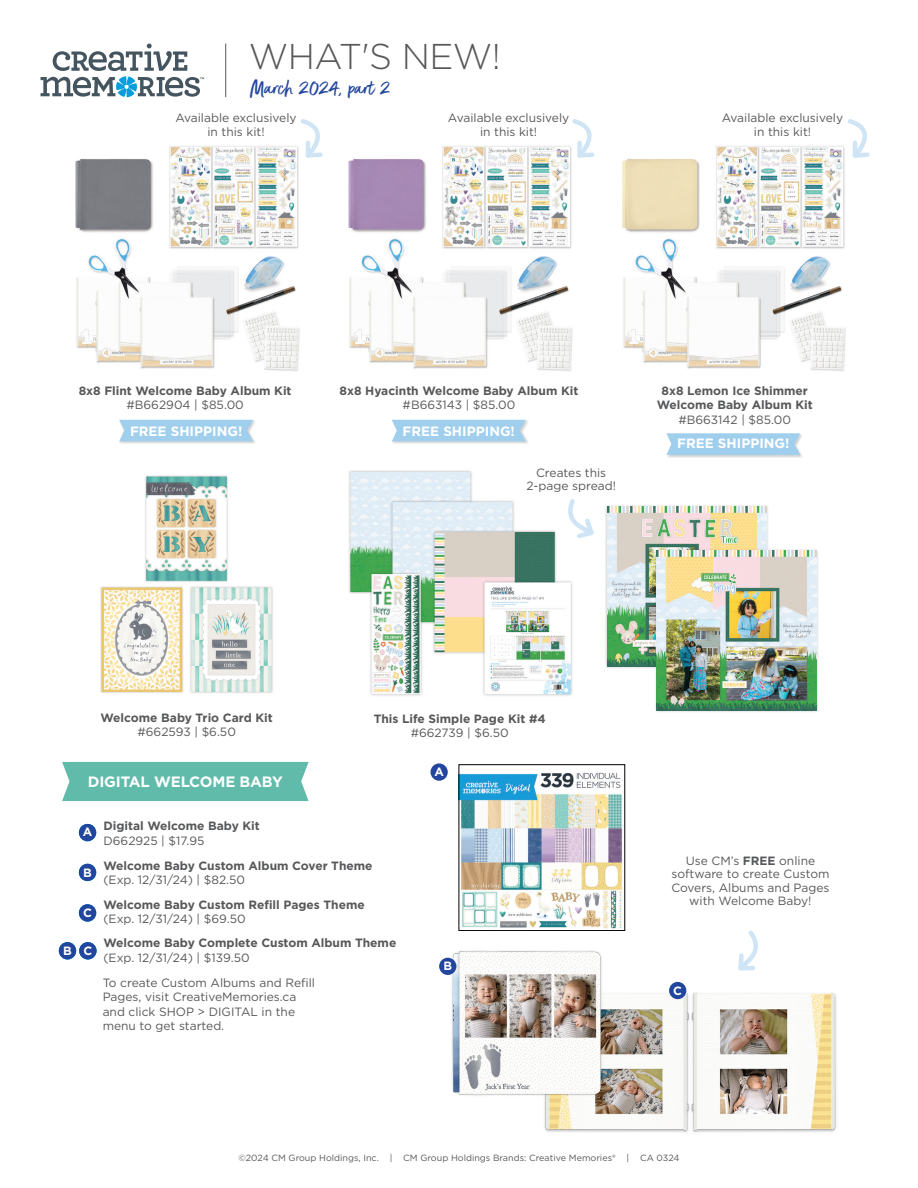
<style>
.page{position:relative;width:918px;height:1188px;background:#fff}
.page>*{position:absolute;margin:0;border:0;box-sizing:border-box;transform-origin:0 0}
.t1{font:300 35.85px "Gotham";letter-spacing:-.015em;color:#57585a}
.t2{font:24px "Better Times";color:#22469d}
.t3{font:700 15px "Gotham";letter-spacing:-.01em;color:#fff}
.t4{font:700 13.5px "Gotham";color:#fff}
.t5{font:700 12px/14.4px "Gotham";color:#57585a;text-align:center}
.t6{font:12px/13.5px "Gotham";color:#57585a;text-align:center}
.t7{font:700 12px "Gotham";color:#fff}
.t8{font:9px "Gotham";color:#57585a}
.s1{font-weight:400}
.s2{font-weight:700}
</style>
<div class="page">
<hr style="left:225px;top:44px;width:1px;height:53px;background:#57585a">
<svg style="left:41px;top:44px;width:163px;height:53px"></svg>
<img style="left:75px;top:146px;width:225px;height:225px">
<img style="left:349px;top:470px;width:224px;height:226px">
<img style="left:348px;top:146px;width:225px;height:225px">
<img style="left:622px;top:146px;width:224px;height:225px">
<div style="left:431px;top:763px;width:17px;height:18px;background:#22469d;border-radius:50%"></div>
<img style="left:461px;top:772px;width:161px;height:157px">
<img style="left:544px;top:991px;width:292px;height:142px">
<img style="left:439px;top:950px;width:173px;height:152px">
<div style="left:439px;top:958px;width:17px;height:17px;background:#22469d;border-radius:50%"></div>
<div style="left:669px;top:982px;width:17px;height:17px;background:#22469d;border-radius:50%"></div>
<svg style="left:738px;top:930px;width:20px;height:41px"></svg>
<svg style="left:297px;top:119px;width:26px;height:43px"></svg>
<svg style="left:569px;top:119px;width:26px;height:43px"></svg>
<svg style="left:844px;top:119px;width:26px;height:43px"></svg>
<div style="left:79px;top:864px;width:17px;height:17px;background:#22469d;border-radius:50%"></div>
<div style="left:79px;top:824px;width:17px;height:17px;background:#22469d;border-radius:50%"></div>
<div style="left:79px;top:942px;width:18px;height:17px;background:#22469d;border-radius:50%"></div>
<div style="left:59px;top:942px;width:17px;height:17px;background:#22469d;border-radius:50%"></div>
<div style="left:79px;top:904px;width:17px;height:18px;background:#22469d;border-radius:50%"></div>
<div style="left:62px;top:762px;width:247px;height:39px;background:#61bbab"></div>
<img style="left:100px;top:475px;width:173px;height:218px">
<div style="left:605px;top:504px;width:164px;height:165px;background:#231f20;opacity:.25"></div>
<img style="left:607px;top:507px;width:160px;height:159px">
<div style="left:654px;top:548px;width:165px;height:165px;background:#231f20;opacity:.25"></div>
<img style="left:657px;top:551px;width:159px;height:159px">
<svg style="left:565px;top:495px;width:29px;height:47px"></svg>
<div style="left:119px;top:419px;width:137px;height:26px;background:#231f20;opacity:.2"></div>
<div style="left:119px;top:420px;width:134px;height:21px;background:#a0cfee"></div>
<div style="left:391px;top:419px;width:138px;height:26px;background:#231f20;opacity:.2"></div>
<div style="left:392px;top:420px;width:134px;height:21px;background:#a0cfee"></div>
<div style="left:666px;top:433px;width:138px;height:25px;background:#231f20;opacity:.2"></div>
<svg style="left:666px;top:433px;width:134px;height:22px;background:#a4d1ee"></svg>
<p class="t1" style="left:249px;top:34px;width:254px">WHAT'S NEW!</p>
<p class="t2" style="left:250px;top:75px;width:142px">March 2024, part 2</p>
<p class="t6" style="left:175px;top:111px;width:123px">Available exclusively in this kit!</p>
<p class="t6" style="left:448px;top:111px;width:123px">Available exclusively in this kit!</p>
<p class="t6" style="left:722px;top:111px;width:123px">Available exclusively in this kit!</p>
<p class="t5" style="left:79px;top:383px;width:214px">8x8 Flint Welcome Baby Album Kit <span class="s1">#B662904 | $85.00</span></p>
<p class="t5" style="left:340px;top:383px;width:240px">8x8 Hyacinth Welcome Baby Album Kit <span class="s1">#B663143 | $85.00</span></p>
<p class="t4" style="left:130px;top:422px;width:114px">FREE SHIPPING!</p>
<p class="t4" style="left:403px;top:422px;width:114px">FREE SHIPPING!</p>
<p class="t6" style="left:526px;top:465px;width:91px">Creates this<br>2-page spread!</p>
<p class="t5" style="left:657px;top:383px;width:158px">8x8 Lemon Ice Shimmer<br>Welcome Baby Album Kit <span class="s1">#B663142 | $85.00</span></p>
<p class="t4" style="left:677px;top:434px;width:114px">FREE SHIPPING!</p>
<p class="t5" style="left:101px;top:710px;width:174px">Welcome Baby Trio Card Kit <span class="s1">#662593 | $6.50</span></p>
<p class="t5" style="left:374px;top:711px;width:173px">This Life Simple Page Kit #4 <span class="s1">#662739 | $6.50</span></p>
<p class="t3" style="left:88px;top:771px;width:197px">DIGITAL WELCOME BABY</p>
<p class="t7" style="left:83px;top:824px;width:11px">A</p>
<p class="t7" style="left:83px;top:864px;width:10px">B</p>
<p class="t7" style="left:83px;top:905px;width:10px">C</p>
<p class="t7" style="left:63px;top:942px;width:10px">B</p>
<p class="t7" style="left:83px;top:942px;width:10px">C</p>
<p class="t5" style="left:103px;top:819px;width:158px;text-align:left">Digital Welcome Baby Kit<br><span class="s1">D662925 | $17.95</span></p>
<p class="t5" style="left:103px;top:858px;width:271px;text-align:left">Welcome Baby Custom Album Cover Theme <span class="s1">(Exp. 12/31/24) | $82.50</span></p>
<p class="t5" style="left:103px;top:897px;width:263px;text-align:left">Welcome Baby Custom Refill Pages Theme <span class="s1">(Exp. 12/31/24) | $69.50</span></p>
<p class="t5" style="left:103px;top:936px;width:294px;text-align:left">Welcome Baby Complete Custom Album Theme <span class="s1">(Exp. 12/31/24) | $139.50</span></p>
<p class="t6" style="left:103px;top:975px;width:214px;line-height:14.4px;text-align:left">To create Custom Albums and Refill<br>Pages, visit CreativeMemories.ca and click SHOP &gt; DIGITAL in the menu to get started.</p>
<p class="t7" style="left:434px;top:764px;width:11px">A</p>
<p class="t7" style="left:443px;top:958px;width:10px">B</p>
<p class="t6" style="left:671px;top:853px;width:160px">Use CM’s <span class="s2">FREE</span> online software to create Custom<br>Covers, Albums and Pages with Welcome Baby!</p>
<p class="t7" style="left:673px;top:983px;width:10px">C</p>
<p class="t8" style="left:238px;top:1152px;width:443px">©2024 CM Group Holdings, Inc. | CM Group Holdings Brands: Creative Memories® | CA 0324</p>
</div>
